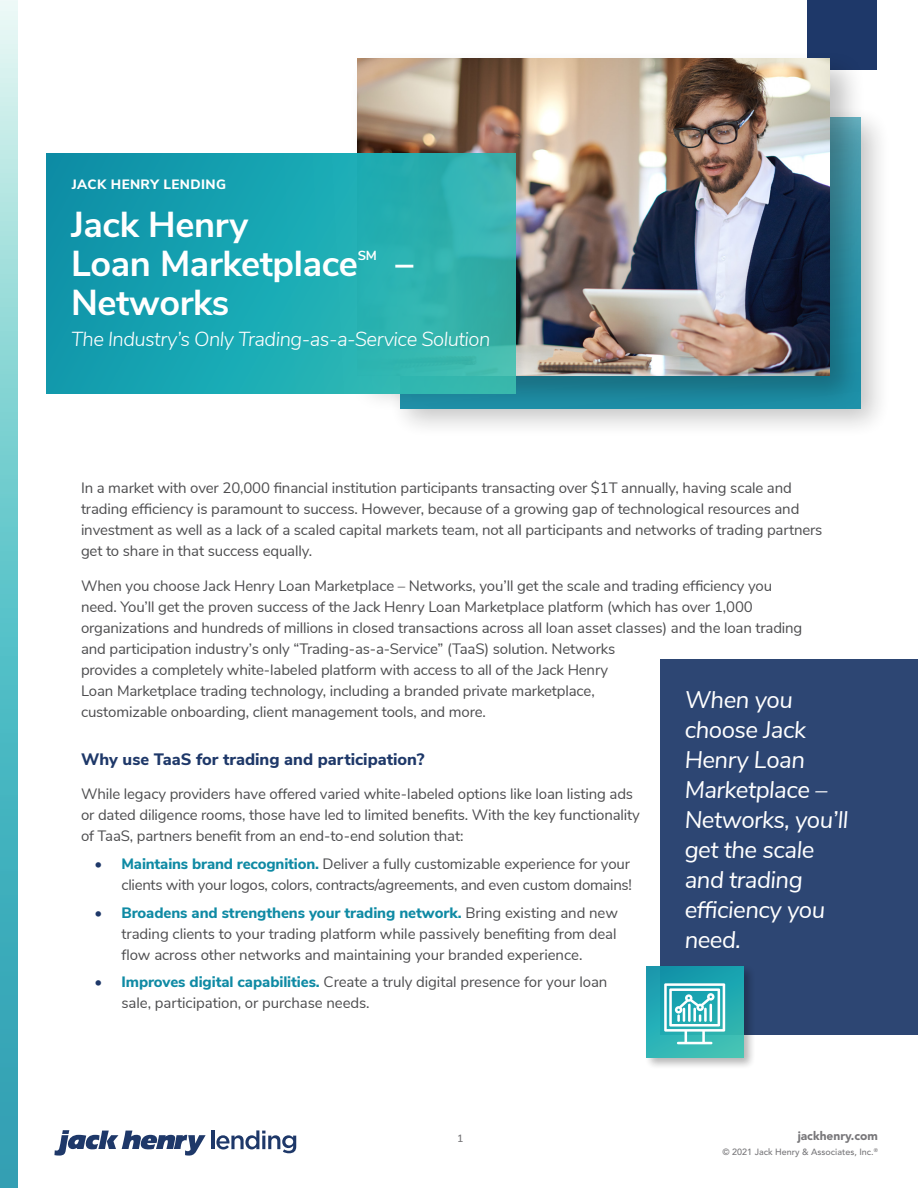
<style>
.page{position:relative;width:918px;height:1188px;background:#fff}
.page>*{position:absolute;margin:0;border:0;box-sizing:border-box;transform-origin:0 0}
.t1{font:700 36px/39px "Nunito Sans";letter-spacing:-.01em;color:#fff}
.t2{font:italic 24px/30px "Nunito Sans";letter-spacing:-.02em;color:#fff}
.t3{font:italic 300 20.25px "Nunito Sans";letter-spacing:-.025em;color:#fff}
.t4{font:800 16.5px "Nunito Sans";color:#1e3869}
.t5{font:15px/21px "Nunito Sans";letter-spacing:-.01em;color:#4d4d4f}
.t6{font:800 13.5px "Nunito Sans";letter-spacing:.03em;color:#fff}
.t7{font:700 13.05px "Nunito Sans";color:#fff}
.t8{font:900 12px "Avenir LT Std";color:#78777a}
.t9{font:600 10.5px "Nunito Sans";color:#78777a}
.t10{font:500 9px "Avenir LT Std";color:#78777a}
.s1{font-weight:800;color:#1e3869}
.s2{font-weight:800;color:#0f8aa4}
</style>
<div class="page">
<div style="left:807px;top:0;width:69px;height:69px;background:#1e3869"></div>
<div style="left:387px;top:104px;width:507px;height:337px;background:#000;opacity:.25"></div>
<div style="left:349px;top:50px;width:517px;height:363px;background:#000;opacity:.25"></div>
<img style="left:357px;top:58px;width:472px;height:318px">
<svg style="left:0;top:0;width:17px;height:1188px;background:#6fc6cc"></svg>
<svg style="left:46px;top:153px;width:469px;height:240px;background:#1fa7af"></svg>
<svg style="left:54px;top:1130px;width:152px;height:26px"></svg>
<hr style="left:211px;top:1130px;width:3px;height:19px;background:#1e3869">
<svg style="left:216px;top:1130px;width:80px;height:23px"></svg>
<div style="left:660px;top:659px;width:258px;height:376px;background:#2d4673"></div>
<div style="left:644px;top:964px;width:112px;height:106px;background:#000;opacity:.31"></div>
<svg style="left:647px;top:967px;width:97px;height:91px;background:#27abb1"></svg>
<svg style="left:664px;top:983px;width:61px;height:61px;background:#7cccd0"></svg>
<p class="t6" style="left:72px;top:175px;width:156px">JACK HENRY LENDING</p>
<h1 class="t1" style="left:71px;top:203px;width:289px">Jack Henry<br>Loan Marketplace</h1>
<p class="t7" style="left:358px;top:246px;width:21px">SM</p>
<h1 class="t1" style="left:396px;top:242px;width:19px">–</h1>
<h1 class="t1" style="left:71px;top:281px;width:160px">Networks</h1>
<h3 class="t3" style="left:71px;top:325px;width:421px">The Industry’s Only Trading-as-a-Service Solution</h3>
<p class="t5" style="left:81px;top:477px;width:743px">In a market with over 20,000 financial institution participants transacting over $1T annually, having scale and trading efficiency is paramount to success. However, because of a growing gap of technological resources and investment as well as a lack of a scaled capital markets team, not all participants and networks of trading partners get to share in that success equally.</p>
<p class="t5" style="left:81px;top:574px;width:723px">When you choose Jack Henry Loan Marketplace – Networks, you’ll get the scale and trading efficiency you need. You’ll get the proven success of the Jack Henry Loan Marketplace platform (which has over 1,000 organizations and hundreds of millions in closed transactions across all loan asset classes) and the loan trading and participation industry’s only “Trading-as-a-Service” (TaaS) solution. Networks<br>provides a completely white-labeled platform with access to all of the Jack Henry<br>Loan Marketplace trading technology, including a branded private marketplace,<br>customizable onboarding, client management tools, and more.</p>
<p class="t4" style="left:81px;top:747px;width:345px">Why use TaaS for trading and participation?</p>
<p class="t5" style="left:81px;top:783px;width:561px">While legacy providers have offered varied white-labeled options like loan listing ads or dated diligence rooms, those have led to limited benefits. With the key functionality of TaaS, partners benefit from an end-to-end solution that:</p>
<p class="t5" style="left:94px;top:852px;width:539px;text-align:right"><span class="s1">•</span> <span class="s2">Maintains brand recognition.</span> Deliver a fully customizable experience for your clients with your logos, colors, contracts/agreements, and even custom domains!</p>
<p class="t5" style="left:122px;top:901px;width:498px;text-align:justify;text-indent:-27px"><span class="s1">•</span> <span class="s2">Broadens and strengthens your trading network.</span> Bring existing and new trading clients to your trading platform while passively benefiting from deal flow across other networks and maintaining your branded experience.</p>
<p class="t5" style="left:122px;top:971px;width:487px;text-indent:-27px"><span class="s1">•</span> <span class="s2">Improves digital capabilities.</span> Create a truly digital presence for your loan sale, participation, or purchase needs.</p>
<h2 class="t2" style="left:685px;top:684px;width:165px">When you choose Jack<br>Henry Loan<br>Marketplace –<br>Networks, you’ll get the scale and trading efficiency you need.</h2>
<p class="t9" style="left:457px;top:1130px;width:8px">1</p>
<p class="t8" style="left:798px;top:1128px;width:82px">jackhenry.com</p>
<p class="t10" style="left:722px;top:1146px;width:157px">© 2021 Jack Henry &amp; Associates, Inc.<sup>®</sup></p>
</div>
